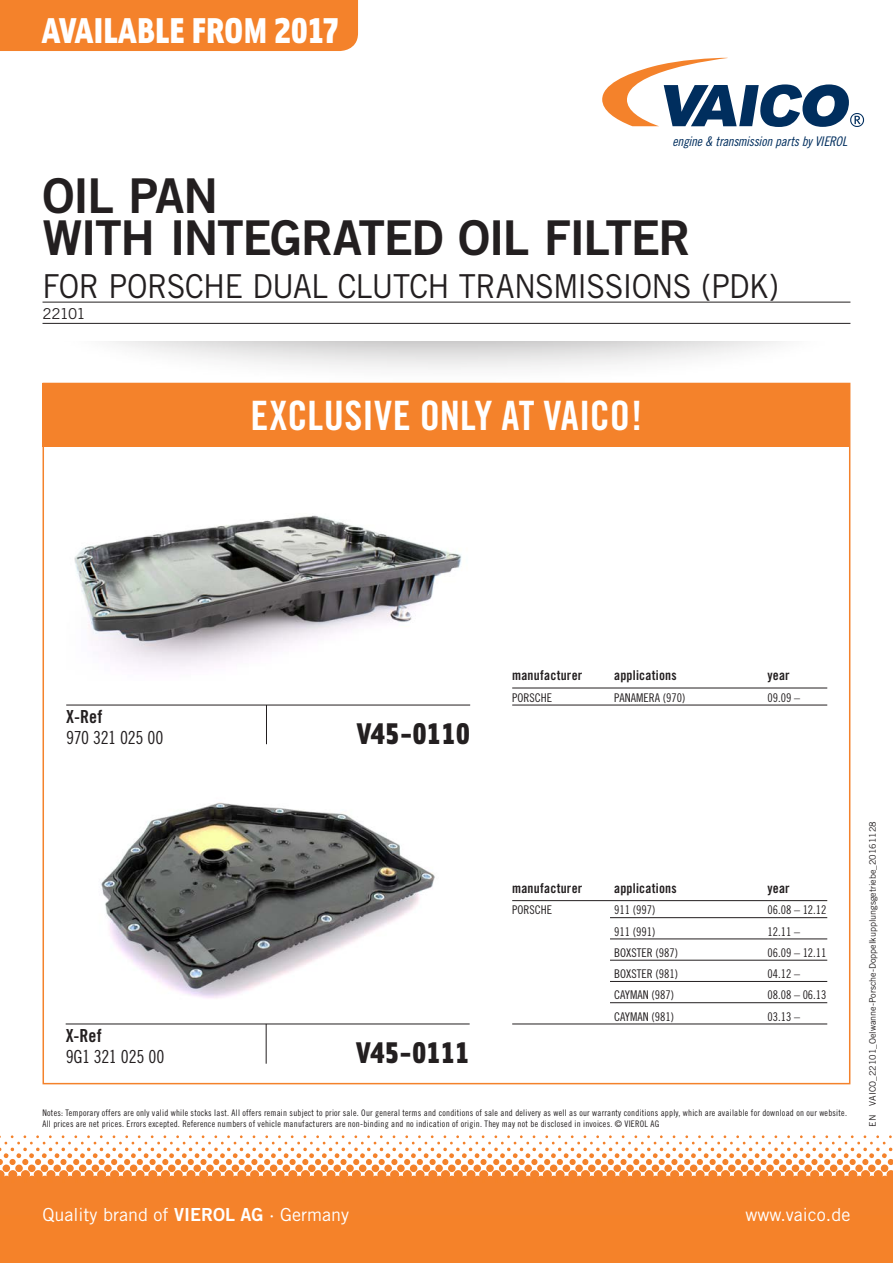
<style>
.page{position:relative;width:893px;height:1263px;background:#fff}
.page>*{position:absolute;margin:0;border:0;box-sizing:border-box;transform-origin:0 0}
.t1{font:48px/42.6px "Trade Gothic Bold Two";letter-spacing:-.035em;color:#231f20}
.t2{font:40.5px "Trade Gothic Bold Cond Twenty";letter-spacing:-.005em;color:#fff}
.t3{font:36px "Solex Black Lining";letter-spacing:-.005em;color:#fff}
.t4{font:33px "Trade Gothic";letter-spacing:-.025em;color:#231f20;scale:.93 1}
.t5{font:30px "Solex Black Lining";color:#231f20}
.t6{font:18px "Trade Gothic";color:#fff}
.t7{font:18px "Trade Gothic Cond Eighteen";letter-spacing:-.02em;color:#231f20}
.t8{font:18px "Trade Gothic Bold Cond Twenty";letter-spacing:.005em;color:#231f20}
.t9{font:15px "Trade Gothic";letter-spacing:-.055em;color:#231f20}
.t10{font:13.5px "Trade Gothic Bold Cond Twenty";letter-spacing:.015em;color:#231f20}
.t11{font:13.2px "Trade Gothic Cond Eighteen Obl";letter-spacing:-.02em;color:#002e5e}
.t12{font:12px "Trade Gothic Cond Eighteen";color:#231f20}
.t13{font:9px/10.8px "Trade Gothic Cond Eighteen";letter-spacing:.025em;color:#231f20}
.t14{font:9px "Trade Gothic";color:#231f20}
.s1{font-family:"Trade Gothic Bold Two"}
</style>
<div class="page">
<svg style="left:602px;top:58px;width:262px;height:69px"></svg>
<div style="left:0;top:1179px;width:893px;height:84px;background:#f58229"></div>
<svg style="left:0;top:1135px;width:893px;height:44px"></svg>
<div style="left:42px;top:208px;width:809px;height:180px;background:#231f20;opacity:.5"></div>
<div style="left:0;top:200px;width:893px;height:140px;background:#fff"></div>
<img style="left:66px;top:446px;width:404px;height:223px">
<div style="left:43px;top:383px;width:807px;height:63px;background:#f4822b"></div>
<div style="left:0;top:0;width:358px;height:51px;background:#f4822b"></div>
<hr style="left:512px;top:688px;width:315px;height:1px;background:#231f20">
<hr style="left:512px;top:705px;width:315px;height:1px;background:#231f20">
<hr style="left:512px;top:900px;width:315px;height:1px;background:#231f20">
<hr style="left:610px;top:917px;width:217px;height:1px;background:#231f20">
<hr style="left:610px;top:939px;width:217px;height:1px;background:#231f20">
<hr style="left:610px;top:960px;width:217px;height:1px;background:#231f20">
<hr style="left:610px;top:981px;width:217px;height:1px;background:#231f20">
<hr style="left:610px;top:1002px;width:217px;height:1px;background:#231f20">
<hr style="left:512px;top:1024px;width:315px;height:1px;background:#231f20">
<hr style="left:43px;top:302px;width:807px;height:1px;background:#231f20">
<hr style="left:43px;top:323px;width:807px;height:1px;background:#231f20">
<hr style="left:66px;top:705px;width:404px;height:1px;background:#231f20">
<hr style="left:266px;top:705px;width:1px;height:39px;background:#231f20">
<hr style="left:66px;top:1024px;width:404px;height:1px;background:#231f20">
<hr style="left:266px;top:1024px;width:1px;height:40px;background:#231f20">
<img style="left:101px;top:802px;width:334px;height:197px">
<div style="left:363px;top:942px;width:38px;height:30px;background:#fff"></div>
<h3 class="t3" style="left:43px;top:5px;width:299px">AVAILABLE FROM 2017</h3>
<h3 class="t11" style="left:672px;top:133px;width:176px">engine &amp; transmission parts by VIEROL</h3>
<h1 class="t1" style="left:43px;top:173px;width:649px">OIL PAN<br>WITH INTEGRATED OIL FILTER</h1>
<h3 class="t4" style="left:43px;top:266px;width:793px">FOR PORSCHE DUAL CLUTCH TRANSMISSIONS (PDK)</h3>
<h3 class="t9" style="left:43px;top:304px;width:45px">22101</h3>
<h2 class="t2" style="left:250px;top:391px;width:393px">EXCLUSIVE ONLY AT VAICO!</h2>
<h3 class="t8" style="left:66px;top:705px;width:38px">X-Ref</h3>
<h3 class="t7" style="left:66px;top:727px;width:99px">970 321 025 00</h3>
<h3 class="t5" style="left:357px;top:713px;width:115px">V45-0110</h3>
<h3 class="t10" style="left:512px;top:667px;width:72px">manufacturer</h3>
<h3 class="t10" style="left:614px;top:667px;width:64px">applications</h3>
<h3 class="t10" style="left:767px;top:667px;width:24px">year</h3>
<h3 class="t12" style="left:512px;top:690px;width:41px">PORSCHE</h3>
<h3 class="t12" style="left:614px;top:690px;width:73px">PANAMERA (970)</h3>
<h3 class="t12" style="left:767px;top:690px;width:34px">09.09 –</h3>
<h3 class="t8" style="left:66px;top:1024px;width:38px">X-Ref</h3>
<h3 class="t7" style="left:66px;top:1046px;width:100px">9G1 321 025 00</h3>
<h3 class="t5" style="left:356px;top:1032px;width:115px">V45-0111</h3>
<h3 class="t10" style="left:512px;top:880px;width:72px">manufacturer</h3>
<h3 class="t10" style="left:614px;top:880px;width:64px">applications</h3>
<h3 class="t10" style="left:767px;top:880px;width:24px">year</h3>
<h3 class="t12" style="left:512px;top:903px;width:41px">PORSCHE</h3>
<h3 class="t12" style="left:614px;top:903px;width:43px">911 (997)</h3>
<h3 class="t12" style="left:767px;top:903px;width:61px">06.08 – 12.12</h3>
<h3 class="t12" style="left:614px;top:924px;width:43px">911 (991)</h3>
<h3 class="t12" style="left:767px;top:924px;width:34px">12.11 –</h3>
<h3 class="t12" style="left:614px;top:945px;width:65px">BOXSTER (987)</h3>
<h3 class="t12" style="left:767px;top:945px;width:61px">06.09 – 12.11</h3>
<h3 class="t12" style="left:614px;top:967px;width:65px">BOXSTER (981)</h3>
<h3 class="t12" style="left:767px;top:967px;width:34px">04.12 –</h3>
<h3 class="t12" style="left:614px;top:988px;width:61px">CAYMAN (987)</h3>
<h3 class="t12" style="left:767px;top:988px;width:61px">08.08 – 06.13</h3>
<h3 class="t12" style="left:614px;top:1009px;width:61px">CAYMAN (981)</h3>
<h3 class="t12" style="left:767px;top:1009px;width:34px">03.13 –</h3>
<p class="t13" style="left:43px;top:1107px;width:806px">Notes: Temporary offers are only valid while stocks last. All offers remain subject to prior sale. Our general terms and conditions of sale and delivery as well as our warranty conditions apply, which are available for download on our website.<br>All prices are net prices. Errors excepted. Reference numbers of vehicle manufacturers are non-binding and no indication of origin. They may not be disclosed in invoices. © VIEROL AG</p>
<p class="t14" style="left:867px;top:1106px;width:286px;rotate:-90deg">VAICO_22101_Oelwanne-Porsche-Doppelkupplungsgetriebe_20161128</p>
<p class="t14" style="left:867px;top:1127px;width:14px;rotate:-90deg">EN</p>
<h3 class="t6" style="left:43px;top:1204px;width:308px">Quality brand of <span class="s1">VIEROL AG</span> · Germany</h3>
<h3 class="t6" style="left:745px;top:1204px;width:107px">www.vaico.de</h3>
</div>
